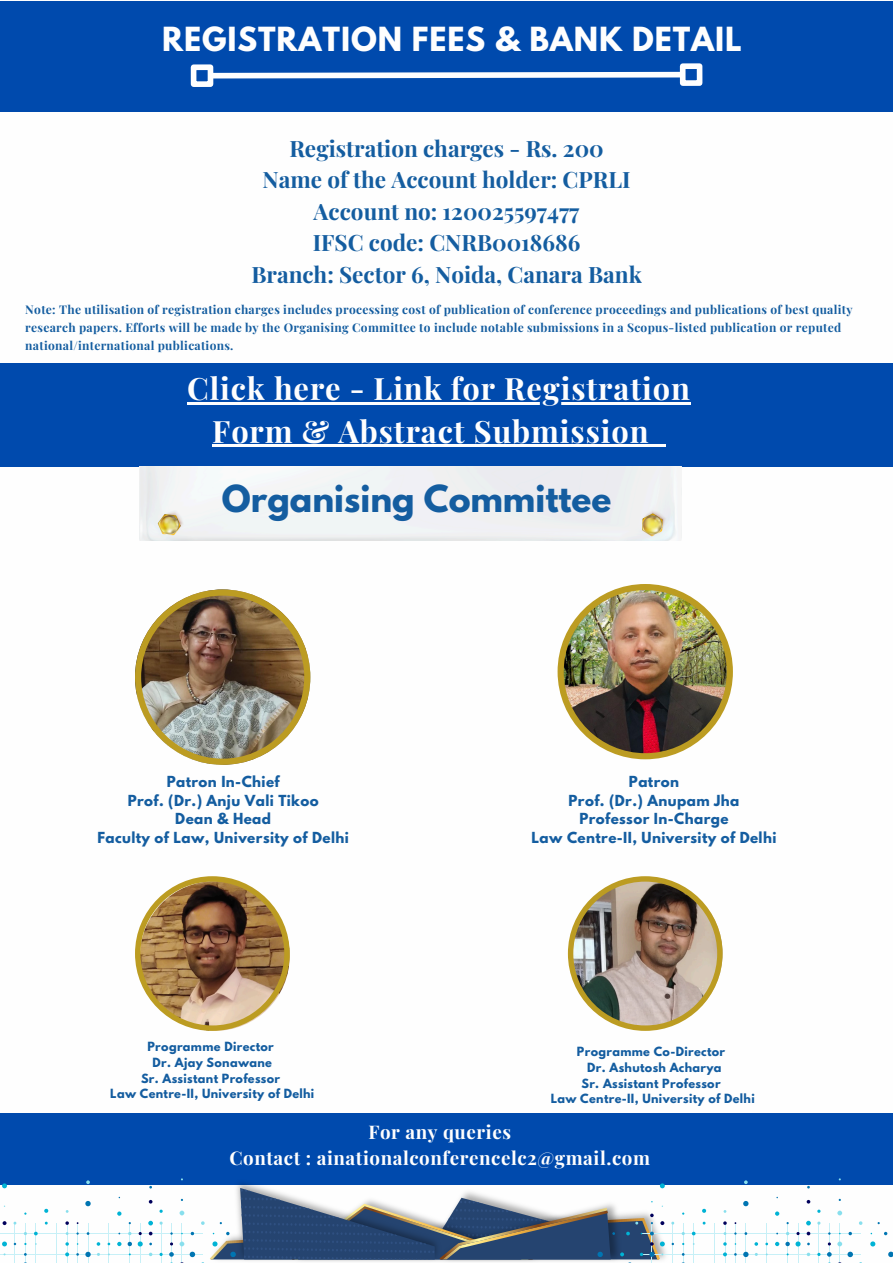
<style>
.page{position:relative;width:893px;height:1263px;background:#fff}
.page>*{position:absolute;margin:0;border:0;box-sizing:border-box;transform-origin:0 0}
.t1{font:700 33px "League Spartan";color:#145da0}
.t2{font:700 30.75px/42.8px "Playfair Display";letter-spacing:.03em;color:#fefefe;text-align:center}
.t3{font:700 29.47px "League Spartan";letter-spacing:.03em;color:#fefefe}
.t4{font:700 22.5px/31.5px "Playfair Display";color:#145da0;text-align:center}
.t5{font:700 18.75px/25.9px "Playfair Display";letter-spacing:.03em;color:#fefefe;text-align:center}
.t6{font:700 13.5px/18.6px "League Spartan";letter-spacing:.03em;color:#145da0;text-align:center}
.t7{font:700 12px/18px "Playfair Display";letter-spacing:.025em;color:#145da0}
.t8{font:700 11.25px "League Spartan";letter-spacing:.03em;color:#145da0}
</style>
<div class="page">
<div style="left:0;top:363px;width:893px;height:104px;background:#004aad"></div>
<div style="left:0;top:1px;width:893px;height:111px;background:#004aad"></div>
<svg style="left:213px;top:69px;width:467px;height:12px"></svg>
<div style="left:191px;top:64px;width:22px;height:23px;border:6px solid #fefefe"></div>
<div style="left:680px;top:63px;width:22px;height:23px;border:6px solid #fefefe"></div>
<hr style="left:187px;top:402px;width:504px;height:3px;background:#fefefe">
<hr style="left:212px;top:445px;width:437px;height:2px;background:#fefefe">
<svg style="left:649px;top:445px;width:17px;height:2px"></svg>
<img style="left:140px;top:466px;width:541px;height:74px">
<img style="left:135px;top:589px;width:175px;height:176px">
<img style="left:557px;top:584px;width:176px;height:175px">
<svg style="left:135px;top:876px;width:155px;height:155px"></svg>
<img style="left:568px;top:876px;width:154px;height:155px">
<div style="left:0;top:1113px;width:893px;height:71px;background:#004aad"></div>
<hr style="left:641px;top:1254px;width:219px;height:1px;background:#c7f0f7">
<hr style="left:641px;top:1233px;width:219px;height:1px;background:#c7f0f7">
<hr style="left:839px;top:1223px;width:1px;height:40px;background:#c7f0f7">
<hr style="left:829px;top:1223px;width:1px;height:40px;background:#c7f0f7">
<hr style="left:819px;top:1223px;width:1px;height:40px;background:#c7f0f7">
<hr style="left:798px;top:1223px;width:1px;height:40px;background:#c7f0f7">
<hr style="left:787px;top:1223px;width:1px;height:40px;background:#c7f0f7">
<hr style="left:766px;top:1223px;width:1px;height:40px;background:#c7f0f7">
<hr style="left:745px;top:1223px;width:1px;height:40px;background:#c7f0f7">
<hr style="left:735px;top:1223px;width:1px;height:40px;background:#c7f0f7">
<hr style="left:725px;top:1223px;width:1px;height:40px;background:#c7f0f7">
<hr style="left:714px;top:1223px;width:1px;height:40px;background:#c7f0f7">
<hr style="left:693px;top:1223px;width:1px;height:40px;background:#c7f0f7">
<hr style="left:683px;top:1223px;width:1px;height:40px;background:#c7f0f7">
<hr style="left:672px;top:1223px;width:1px;height:40px;background:#c7f0f7">
<svg style="left:723px;top:1221px;width:3px;height:4px"></svg>
<svg style="left:806px;top:1221px;width:5px;height:4px"></svg>
<svg style="left:859px;top:1221px;width:3px;height:4px"></svg>
<svg style="left:806px;top:1232px;width:4px;height:3px"></svg>
<svg style="left:848px;top:1232px;width:4px;height:3px"></svg>
<svg style="left:723px;top:1242px;width:3px;height:4px"></svg>
<svg style="left:775px;top:1242px;width:4px;height:4px"></svg>
<svg style="left:775px;top:1211px;width:4px;height:5px"></svg>
<svg style="left:870px;top:1241px;width:6px;height:6px"></svg>
<svg style="left:837px;top:1210px;width:5px;height:5px"></svg>
<svg style="left:723px;top:1252px;width:4px;height:4px"></svg>
<svg style="left:743px;top:1201px;width:5px;height:5px"></svg>
<svg style="left:743px;top:1242px;width:15px;height:15px"></svg>
<svg style="left:785px;top:1241px;width:25px;height:15px"></svg>
<svg style="left:888px;top:1251px;width:5px;height:6px"></svg>
<svg style="left:827px;top:1252px;width:4px;height:11px"></svg>
<svg style="left:837px;top:1241px;width:25px;height:22px"></svg>
<svg style="left:702px;top:1209px;width:4px;height:4px"></svg>
<hr style="left:0;top:1254px;width:203px;height:1px;background:#c7f0f7">
<hr style="left:0;top:1233px;width:203px;height:1px;background:#c7f0f7">
<hr style="left:161px;top:1223px;width:1px;height:40px;background:#c7f0f7">
<hr style="left:140px;top:1223px;width:1px;height:40px;background:#c7f0f7">
<hr style="left:130px;top:1223px;width:1px;height:40px;background:#c7f0f7">
<hr style="left:109px;top:1223px;width:1px;height:40px;background:#c7f0f7">
<hr style="left:88px;top:1223px;width:1px;height:40px;background:#c7f0f7">
<hr style="left:77px;top:1223px;width:1px;height:40px;background:#c7f0f7">
<hr style="left:67px;top:1223px;width:1px;height:40px;background:#c7f0f7">
<hr style="left:57px;top:1223px;width:1px;height:40px;background:#c7f0f7">
<hr style="left:36px;top:1223px;width:1px;height:40px;background:#c7f0f7">
<hr style="left:25px;top:1223px;width:1px;height:40px;background:#c7f0f7">
<hr style="left:15px;top:1223px;width:1px;height:40px;background:#c7f0f7">
<svg style="left:3px;top:1221px;width:4px;height:4px"></svg>
<svg style="left:65px;top:1221px;width:4px;height:4px"></svg>
<svg style="left:148px;top:1221px;width:5px;height:4px"></svg>
<svg style="left:34px;top:1232px;width:4px;height:3px"></svg>
<svg style="left:2px;top:1241px;width:5px;height:5px"></svg>
<svg style="left:2px;top:1183px;width:5px;height:5px"></svg>
<svg style="left:65px;top:1242px;width:4px;height:4px"></svg>
<svg style="left:97px;top:1242px;width:3px;height:4px"></svg>
<svg style="left:117px;top:1242px;width:4px;height:4px"></svg>
<svg style="left:117px;top:1211px;width:4px;height:5px"></svg>
<svg style="left:128px;top:1241px;width:15px;height:6px"></svg>
<svg style="left:65px;top:1252px;width:4px;height:4px"></svg>
<svg style="left:85px;top:1251px;width:6px;height:6px"></svg>
<svg style="left:85px;top:1201px;width:6px;height:5px"></svg>
<svg style="left:159px;top:1253px;width:4px;height:3px"></svg>
<svg style="left:159px;top:1209px;width:4px;height:4px"></svg>
<svg style="left:44px;top:1209px;width:4px;height:4px"></svg>
<svg style="left:86px;top:1180px;width:4px;height:4px"></svg>
<svg style="left:169px;top:1178px;width:496px;height:85px"></svg>
<h1 class="t3" style="left:162px;top:24px;width:581px">REGISTRATION FEES &amp; BANK DETAIL</h1>
<p class="t4" style="left:251px;top:131px;width:392px">Registration charges - Rs. 200<br>Name of the Account holder: CPRLI<br>Account no: 120025597477<br>IFSC code: CNRB0018686<br>Branch: Sector 6, Noida, Canara Bank</p>
<p class="t7" style="left:25px;top:300px;width:829px">Note: The utilisation of registration charges includes processing cost of publication of conference proceedings and publications of best quality research papers. Efforts will be made by the Organising Committee to include notable submissions in a Scopus-listed publication or reputed national/international publications.</p>
<p class="t2" style="left:187px;top:366px;width:504px">Click here - Link for Registration<br>Form &amp; Abstract Submission</p>
<p class="t1" style="left:222px;top:483px;width:391px">Organising Committee</p>
<h5 class="t6" style="left:97px;top:774px;width:253px">Patron In-Chief<br>Prof. (Dr.) Anju Vali Tikoo<br>Dean &amp; Head<br>Faculty of Law, University of Delhi</h5>
<p class="t8" style="left:147px;top:1041px;width:128px">Programme Director</p>
<p class="t8" style="left:153px;top:1057px;width:121px">Dr. Ajay Sonawane</p>
<h5 class="t8" style="left:141px;top:1072px;width:141px">Sr. Assistant Professor</h5>
<p class="t8" style="left:110px;top:1088px;width:205px">Law Centre-II, University of Delhi</p>
<p class="t6" style="left:531px;top:774px;width:246px">Patron<br>Prof. (Dr.) Anupam Jha<br>Professor In-Charge<br>Law Centre-II, University of Delhi</p>
<p class="t8" style="left:577px;top:1046px;width:150px">Programme Co-Director</p>
<p class="t8" style="left:587px;top:1062px;width:136px">Dr. Ashutosh Acharya</p>
<p class="t8" style="left:581px;top:1077px;width:141px">Sr. Assistant Professor</p>
<p class="t8" style="left:551px;top:1093px;width:205px">Law Centre-II, University of Delhi</p>
<p class="t5" style="left:229px;top:1118px;width:422px">For any queries<br>Contact : ainationalconferencelc2@gmail.com</p>
</div>
